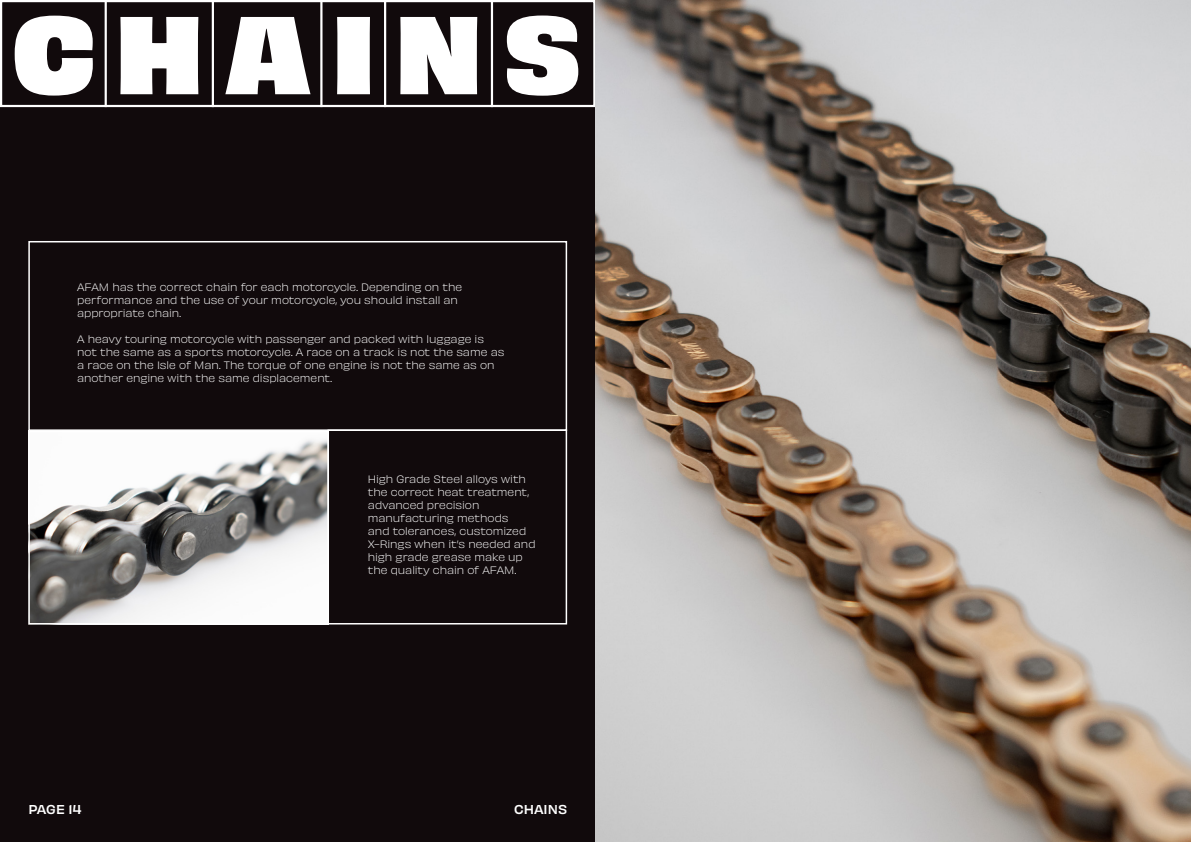
<style>
.page{position:relative;width:1191px;height:842px;background:#110a0c}
.page>*{position:absolute;margin:0;border:0;box-sizing:border-box;transform-origin:0 0}
.t1{font:103px "Obviously Blck";letter-spacing:.215em;color:#fff}
.t2{font:500 12px "Obviously";color:#fff}
.t3{font:10px/13px "Obviously Lght";letter-spacing:-.005em;color:#fff}
</style>
<div class="page">
<div style="left:0;top:0;width:595px;height:107px;border:2px solid #fff"></div>
<hr style="left:105px;top:0;width:2px;height:107px;background:#fff">
<hr style="left:212px;top:0;width:2px;height:107px;background:#fff">
<hr style="left:320px;top:0;width:2px;height:107px;background:#fff">
<hr style="left:491px;top:0;width:2px;height:107px;background:#fff">
<hr style="left:384px;top:0;width:2px;height:107px;background:#fff">
<img style="left:595px;top:0;width:596px;height:842px">
<div style="left:28px;top:241px;width:539px;height:190px;border:2px solid #fff"></div>
<img style="left:31px;top:434px;width:295px;height:187px">
<div style="left:28px;top:431px;width:301px;height:193px;border:2px solid #fff"></div>
<div style="left:327px;top:429px;width:240px;height:195px;border:2px solid #fff"></div>
<h1 class="t1" style="left:13px;top:-27px;width:569px">CHAINS</h1>
<p class="t3" style="left:77px;top:280px;width:387px">AFAM has the correct chain for each motorcycle. Depending on the performance and the use of your motorcycle, you should install an appropriate chain.</p>
<p class="t3" style="left:77px;top:332px;width:429px">A heavy touring motorcycle with passenger and packed with luggage is not the same as a sports motorcycle. A race on a track is not the same as a race on the Isle of Man. The torque of one engine is not the same as on another engine with the same displacement.</p>
<p class="t3" style="left:368px;top:472px;width:169px">High Grade Steel alloys with the correct heat treatment, advanced precision manufacturing methods<br>and tolerances, customized<br>X-Rings when it’s needed and high grade grease make up the quality chain of AFAM.</p>
<p class="t2" style="left:28px;top:800px;width:55px">PAGE 14</p>
<p class="t2" style="left:514px;top:800px;width:55px">CHAINS</p>
</div>
